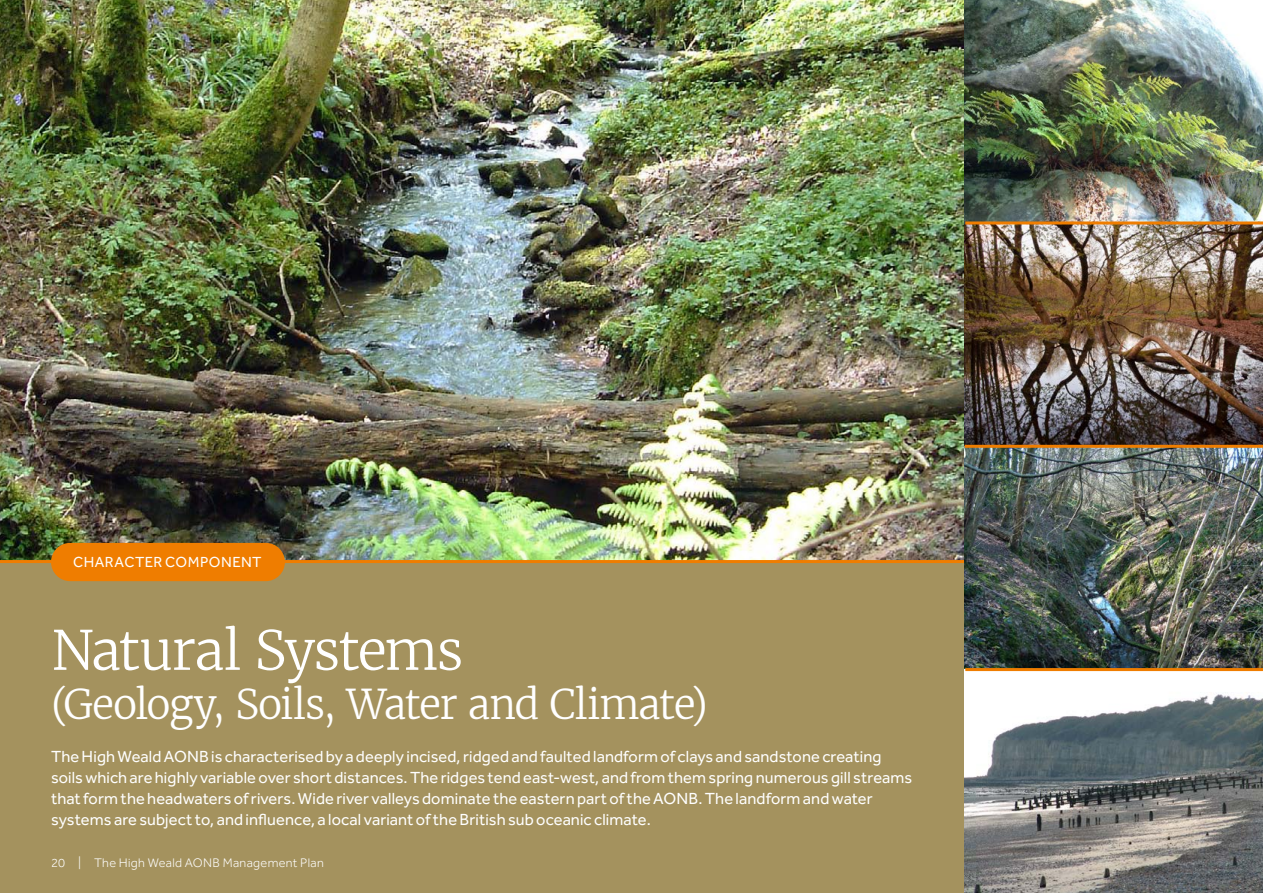
<style>
.page{position:relative;width:1263px;height:893px;background:#fff}
.page>*{position:absolute;margin:0;border:0;box-sizing:border-box;transform-origin:0 0}
.t1{font:300 54px "Merriweather";letter-spacing:-.035em;color:#fff}
.t2{font:300 40.5px "Merriweather";letter-spacing:-.035em;color:#fff}
.t3{font:16.5px/21px "Effra CC";letter-spacing:.005em;color:#fff}
.t4{font:15px "Effra CC";letter-spacing:.03em;color:#fff}
.t5{font:300 12.75px "Effra CC";letter-spacing:.03em;color:#fff}
</style>
<div class="page">
<img style="left:0;top:0;width:965px;height:560px">
<div style="left:0;top:561px;width:965px;height:332px;background:#a4925e"></div>
<hr style="left:0;top:560px;width:965px;height:3px;background:#ef7d00">
<div style="left:51px;top:543px;width:234px;height:38px;background:#ef7d00;border-radius:19px"></div>
<img style="left:965px;top:224px;width:298px;height:221px">
<img style="left:965px;top:0;width:298px;height:221px">
<img style="left:965px;top:448px;width:298px;height:220px">
<img style="left:965px;top:694px;width:298px;height:199px">
<hr style="left:965px;top:668px;width:298px;height:3px;background:#ef7d00">
<hr style="left:965px;top:445px;width:298px;height:3px;background:#ef7d00">
<hr style="left:965px;top:221px;width:298px;height:3px;background:#ef7d00">
<hr style="left:1262px;top:0;width:1px;height:43px;background:#ef7d00">
<p class="t4" style="left:73px;top:553px;width:190px">CHARACTER COMPONENT</p>
<h1 class="t1" style="left:51px;top:614px;width:414px">Natural Systems</h1>
<h2 class="t2" style="left:51px;top:677px;width:658px">(Geology, Soils, Water and Climate)</h2>
<p class="t3" style="left:51px;top:747px;width:863px">The High Weald AONB is characterised by a deeply incised, ridged and faulted landform of clays and sandstone creating soils which are highly variable over short distances. The ridges tend east-west, and from them spring numerous gill streams that form the headwaters of rivers. Wide river valleys dominate the eastern part of the AONB. The landform and water systems are subject to, and influence, a local variant of the British sub oceanic climate.</p>
<p class="t5" style="left:51px;top:856px;width:274px">20 | The High Weald AONB Management Plan</p>
</div>
